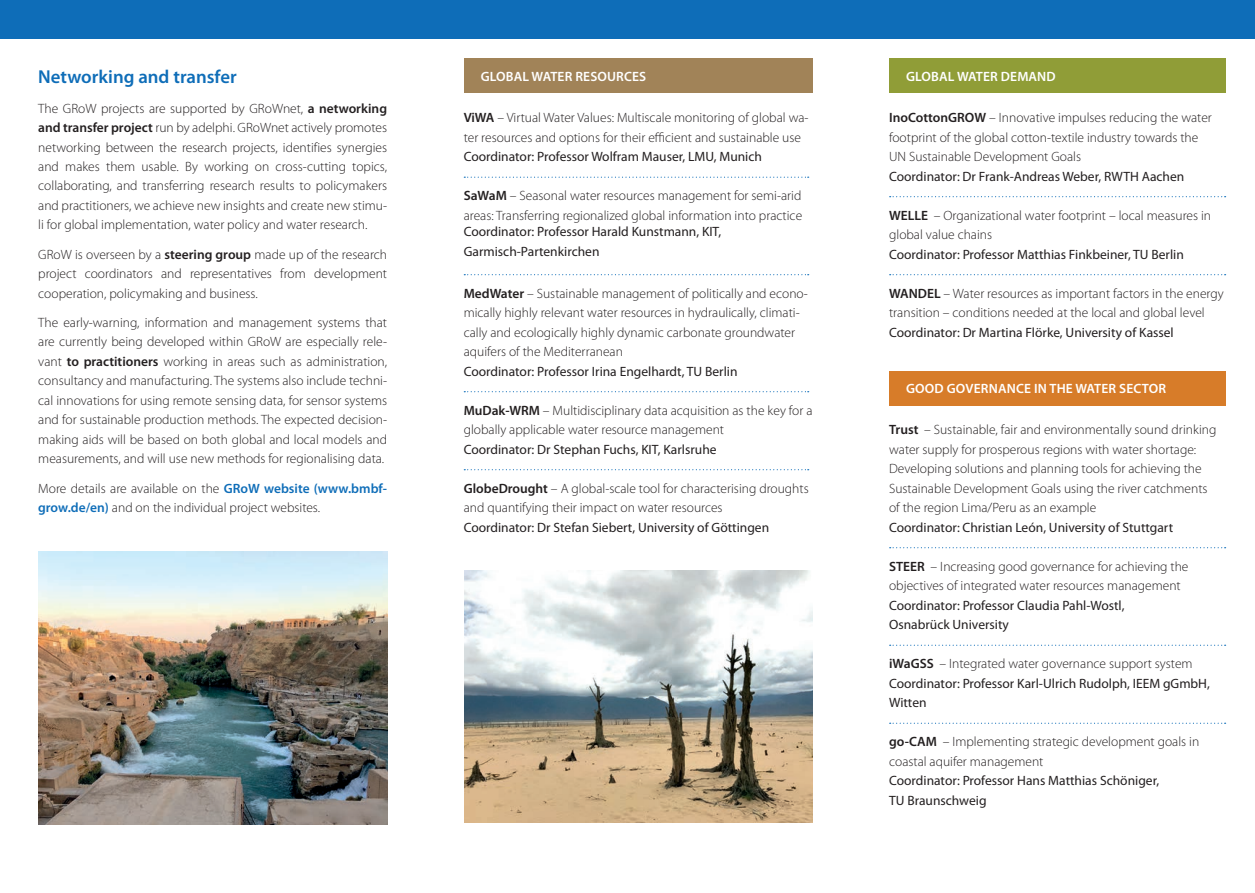
<style>
.page{position:relative;width:1255px;height:893px;background:#fff}
.page>*{position:absolute;margin:0;border:0;box-sizing:border-box;transform-origin:0 0}
.t1{font:600 18.75px "Myriad Pro";color:#0e6db8}
.t2{font:300 13.5px/19.5px "Myriad Pro";color:#231f20}
.t3{font:13.5px/19.5px "Myriad Pro";color:#231f20}
.t4{font:600 13.5px "Myriad Pro";letter-spacing:.01em;color:#fff}
.s1{font-weight:600}
.s2{font-weight:600;color:#0e6db8}
.s3{font-weight:300}
</style>
<div class="page">
<div style="left:463px;top:59px;width:349px;height:34px;background:#a18358"></div>
<svg style="left:464px;top:177px;width:344px;height:1px"></svg>
<svg style="left:464px;top:274px;width:344px;height:1px"></svg>
<svg style="left:464px;top:391px;width:344px;height:1px"></svg>
<svg style="left:464px;top:469px;width:344px;height:1px"></svg>
<img style="left:464px;top:571px;width:348px;height:252px">
<div style="left:889px;top:59px;width:336px;height:34px;background:#909d37"></div>
<svg style="left:889px;top:196px;width:336px;height:1px"></svg>
<svg style="left:889px;top:274px;width:336px;height:1px"></svg>
<div style="left:889px;top:371px;width:336px;height:34px;background:#d77c29"></div>
<svg style="left:889px;top:547px;width:336px;height:1px"></svg>
<svg style="left:889px;top:645px;width:336px;height:1px"></svg>
<svg style="left:889px;top:723px;width:336px;height:1px"></svg>
<div style="left:0;top:0;width:1254px;height:38px;background:#0e6db8"></div>
<img style="left:38px;top:551px;width:349px;height:274px">
<h1 class="t1" style="left:38px;top:67px;width:200px">Networking and transfer</h1>
<p class="t2" style="left:38px;top:98px;width:350px;text-align:justify">The GRoW projects are supported by GRoWnet, <span class="s1">a networking and transfer project</span> run by adelphi. GRoWnet actively promotes networking between the research projects, identifies synergies and makes them usable. By working on cross-cutting topics, collaborating, and transferring research results to policymakers and practitioners, we achieve new insights and create new stimu&shy;li for global implementation, water policy and water research.</p>
<p class="t2" style="left:38px;top:245px;width:350px;text-align:justify">GRoW is overseen by a <span class="s1">steering group</span> made up of the research project coordinators and representatives from development cooperation, policymaking and business.</p>
<p class="t2" style="left:38px;top:313px;width:350px;text-align:justify">The early-warning, information and management systems that are currently being developed within GRoW are especially rele&shy;vant <span class="s1">to practitioners</span> working in areas such as administration, consultancy and manufacturing. The systems also include techni&shy;cal innovations for using remote sensing data, for sensor systems and for sustainable production methods. The expected decision&shy;making aids will be based on both global and local models and measurements, and will use new methods for regionalising data.</p>
<p class="t2" style="left:38px;top:479px;width:350px">More details are available on the <span class="s2">GRoW website (www.bmbf&shy;grow.de/en)</span> and on the individual project websites.</p>
<p class="t4" style="left:480px;top:69px;width:167px">GLOBAL WATER RESOURCES</p>
<p class="t2" style="left:463px;top:108px;width:346px"><span class="s1">ViWA</span> – Virtual Water Values: Multiscale monitoring of global wa&shy;ter resources and options for their efficient and sustainable use</p>
<p class="t3" style="left:463px;top:147px;width:300px">Coordinator: Professor Wolfram Mauser, LMU, Munich</p>
<p class="t2" style="left:463px;top:186px;width:340px"><span class="s1">SaWaM</span> – Seasonal water resources management for semi-arid areas: Transferring regionalized global information into practice</p>
<p class="t3" style="left:463px;top:222px;width:259px">Coordinator: Professor Harald Kunstmann, KIT,<br>Garmisch-Partenkirchen</p>
<p class="t2" style="left:463px;top:284px;width:346px"><span class="s1">MedWater</span> – Sustainable management of politically and econo&shy;mically highly relevant water resources in hydraulically, climati&shy;cally and ecologically highly dynamic carbonate groundwater aquifers of the Mediterranean</p>
<p class="t3" style="left:463px;top:362px;width:275px">Coordinator: Professor Irina Engelhardt, TU Berlin</p>
<p class="t2" style="left:463px;top:401px;width:350px"><span class="s1">MuDak-WRM</span> – Multidisciplinary data acquisition as the key for a globally applicable water resource management</p>
<p class="t3" style="left:463px;top:440px;width:254px">Coordinator: Dr Stephan Fuchs, KIT, Karlsruhe</p>
<p class="t2" style="left:463px;top:479px;width:346px"><span class="s1">GlobeDrought</span> – A global-scale tool for characterising droughts and quantifying their impact on water resources</p>
<p class="t3" style="left:463px;top:518px;width:307px">Coordinator: Dr Stefan Siebert, University of Göttingen</p>
<p class="t4" style="left:906px;top:69px;width:151px">GLOBAL WATER DEMAND</p>
<p class="t2" style="left:889px;top:108px;width:324px"><span class="s1">InoCottonGROW</span> – Innovative impulses reducing the water footprint of the global cotton-textile industry towards the<br>UN Sustainable Development Goals</p>
<p class="t3" style="left:889px;top:167px;width:297px">Coordinator: Dr Frank-Andreas Weber, RWTH Aachen</p>
<p class="t2" style="left:889px;top:206px;width:323px"><span class="s1">WELLE</span> – Organizational water footprint – local measures in global value chains</p>
<p class="t3" style="left:889px;top:245px;width:296px">Coordinator: Professor Matthias Finkbeiner, TU Berlin</p>
<p class="t2" style="left:889px;top:284px;width:336px"><span class="s1">WANDEL</span> – Water resources as important factors in the energy transition – conditions needed at the local and global level</p>
<p class="t3" style="left:889px;top:323px;width:286px">Coordinator: Dr Martina Flörke, University of Kassel</p>
<p class="t4" style="left:906px;top:381px;width:261px">GOOD GOVERNANCE IN THE WATER SECTOR</p>
<p class="t2" style="left:889px;top:420px;width:329px"><span class="s1">Trust</span> – Sustainable, fair and environmentally sound drinking water supply for prosperous regions with water shortage:<br>Developing solutions and planning tools for achieving the Sustainable Development Goals using the river catchments of the region Lima/Peru as an example</p>
<p class="t3" style="left:889px;top:518px;width:285px">Coordinator: Christian León, University of Stuttgart</p>
<p class="t2" style="left:889px;top:557px;width:301px"><span class="s1">STEER</span> – Increasing good governance for achieving the objectives of integrated water resources management</p>
<p class="t3" style="left:889px;top:596px;width:237px">Coordinator: Professor Claudia Pahl-Wostl,<br>Osnabrück University</p>
<p class="t3" style="left:889px;top:654px;width:322px"><span class="s1">iWaGSS</span> <span class="s3">– Integrated water governance support system<br></span>Coordinator: Professor Karl-Ulrich Rudolph, IEEM gGmbH,<br>Witten</p>
<p class="t2" style="left:889px;top:732px;width:312px"><span class="s1">go-CAM</span> – Implementing strategic development goals in coastal aquifer management</p>
<p class="t3" style="left:889px;top:771px;width:271px">Coordinator: Professor Hans Matthias Schöniger,<br>TU Braunschweig</p>
</div>
